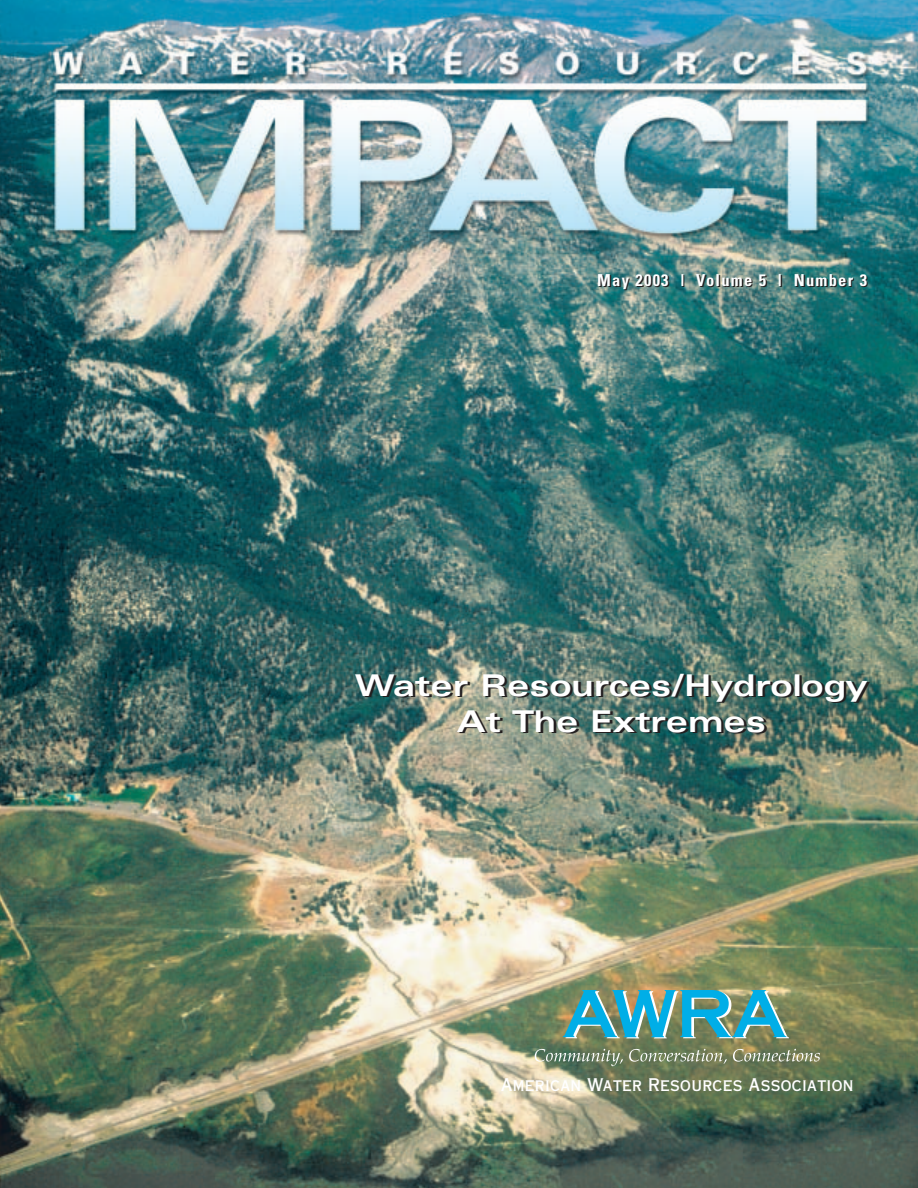
<style>
.page{position:relative;width:918px;height:1188px;background:#fff}
.page>*{position:absolute;margin:0;border:0;box-sizing:border-box;transform-origin:0 0}
.t1{font:700 expanded 30px/36px "Univers";color:#fff;text-align:center}
.t2{font:17.55px "Copperplate Thirty AB";letter-spacing:.02em;color:#fff}
.t3{font:700 condensed 16.5px "Univers";letter-spacing:.075em;color:#fff}
</style>
<div class="page">
<img style="left:0;top:0;width:918px;height:1188px">
<svg style="left:535px;top:1049px;width:88px;height:17px"></svg>
<svg style="left:629px;top:1049px;width:98px;height:15px"></svg>
<svg style="left:733px;top:1049px;width:87px;height:13px"></svg>
<svg style="left:563px;top:990px;width:226px;height:48px;background:#5ba5a9"></svg>
<p class="t3" style="left:597px;top:275px;width:271px">May 2003 | Volume 5 | Number 3</p>
<p class="t1" style="left:355px;top:670px;width:515px">Water Resources/Hydrology<br>At The Extremes</p>
<p class="t2" style="left:501px;top:1074px;width:354px">American Water Resources Association</p>
</div>
